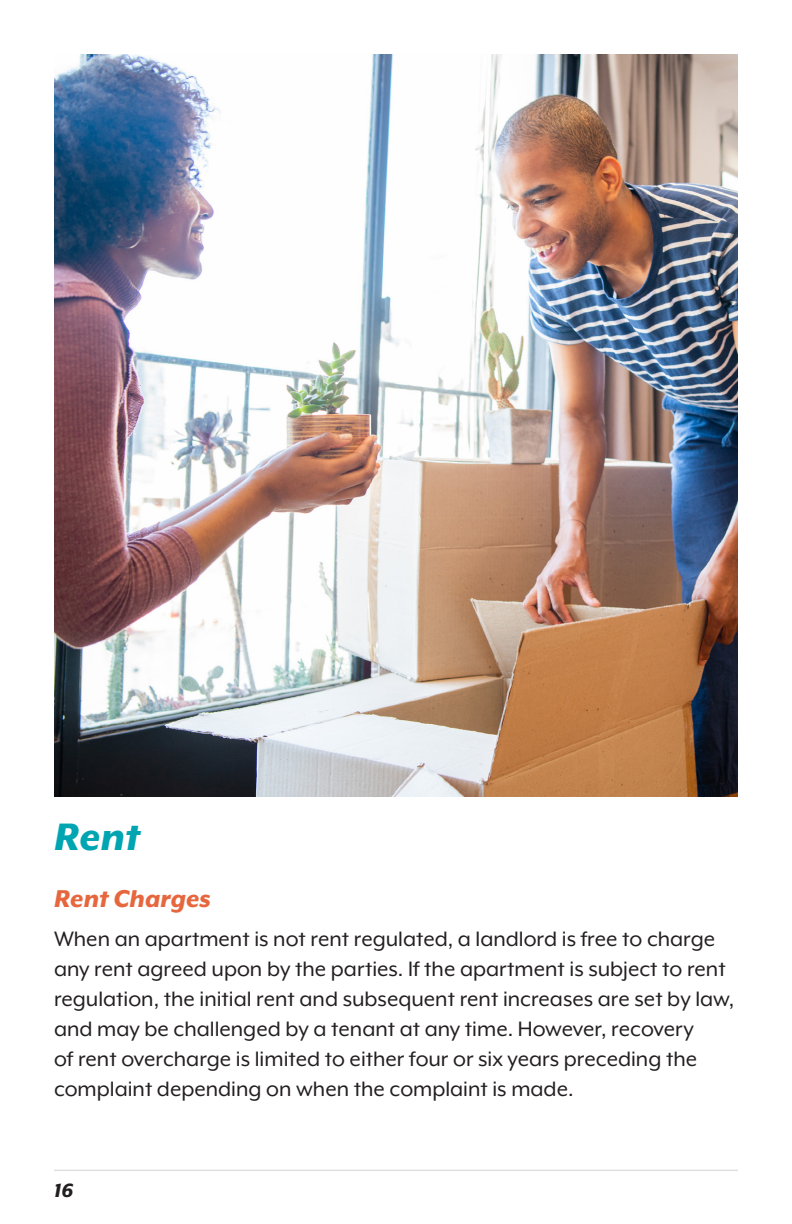
<style>
.page{position:relative;width:792px;height:1224px;background:#fff}
.page>*{position:absolute;margin:0;border:0;box-sizing:border-box;transform-origin:0 0}
.t1{font:italic 800 44px "Mr Eaves XL Mod OT";color:#00a5b2}
.Body{font:italic 800 28px "Mr Eaves XL Mod OT";color:#e6673e}
.First_Line_Paragraph{font:24px/30px "Mr Eaves XL Mod OT";color:#231f20}
.t2{font:italic 800 22px "Mr Eaves XL Mod OT";color:#231f20}
</style>
<div class="page">
<hr style="left:54px;top:1170px;width:684px;height:1px;background:#d1d2d4">
<img style="left:54px;top:54px;width:684px;height:742px">
<p class="t1" style="left:54px;top:815px;width:88px">Rent</p>
<p class="Body" style="left:54px;top:885px;width:158px">Rent Charges</p>
<p class="First_Line_Paragraph" style="left:54px;top:924px;width:682px">When an apartment is not rent regulated, a landlord is free to charge any rent agreed upon by the parties. If the apartment is subject to rent regulation, the initial rent and subsequent rent increases are set by law, and may be challenged by a tenant at any time. However, recovery<br>of rent overcharge is limited to either four or six years preceding the complaint depending on when the complaint is made.</p>
<p class="t2" style="left:54px;top:1179px;width:21px">16</p>
</div>
